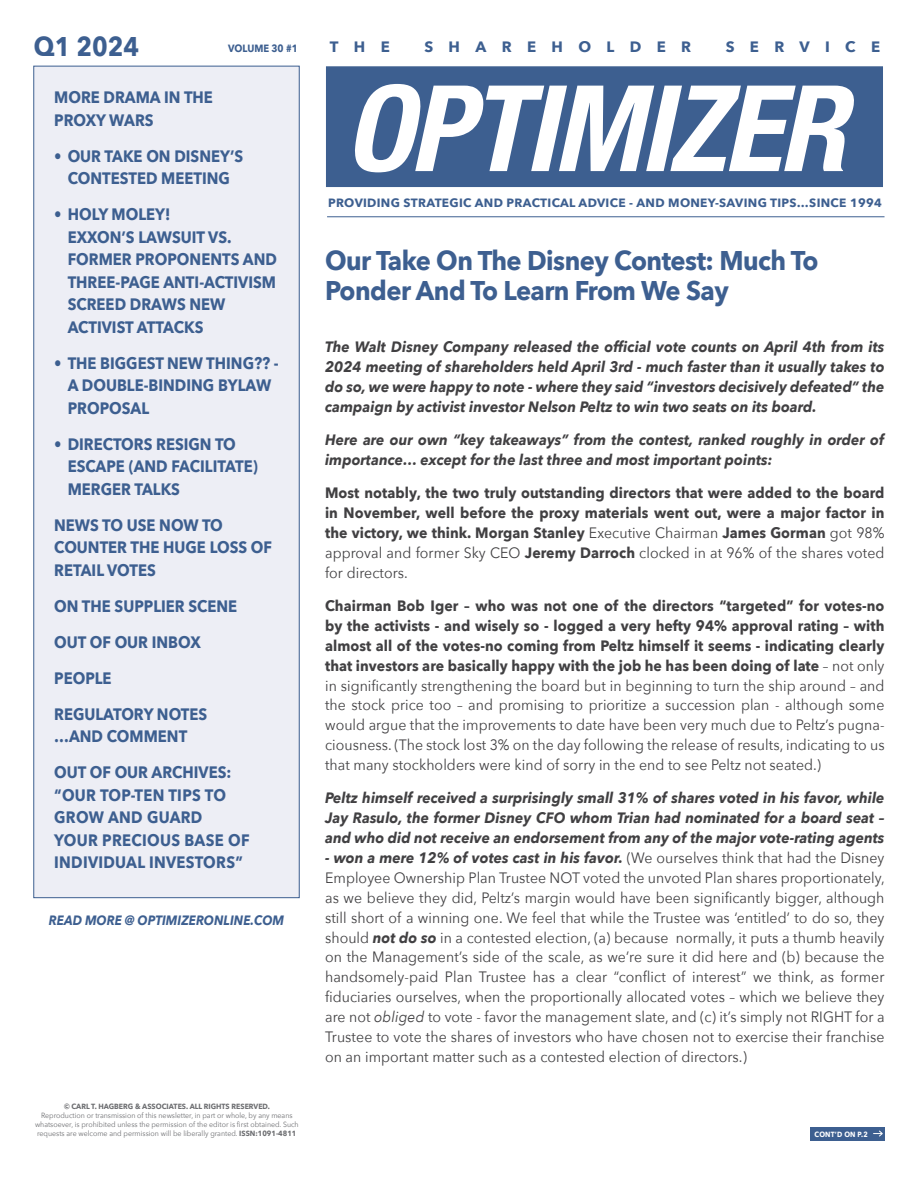
<style>
.page{position:relative;width:918px;height:1188px;background:#fff}
.page>*{position:absolute;margin:0;border:0;box-sizing:border-box;transform-origin:0 0}
.t1{font:700 27px/30px "Avenir Next";letter-spacing:-.02em;color:#3d5f90;scale:.94 1}
.t2{font:700 27px "Avenir Next";letter-spacing:-.02em;color:#3d5f90;scale:.9 1}
.t3{font:700 16.5px/22.5px "Avenir Next";color:#3d5f90;scale:.9 1}
.t4{font:700 16.5px/22.5px "Avenir Next";letter-spacing:.02em;color:#3d5f90;scale:.9 1}
.t5{font:15px/20px "Avenir Next";letter-spacing:.005em;color:#414042;text-align:justify;scale:.94 1}
.t6{font:italic 700 15px/19.8px "Avenir Next";letter-spacing:.005em;color:#414042;text-align:justify;scale:.94 1}
.t7{font:700 15px/19.8px "Avenir Next";letter-spacing:.005em;color:#414042;text-align:justify;scale:.94 1}
.t8{font:700 15px "Avenir Next";letter-spacing:1.025em;color:#3d5f90}
.t9{font:italic 700 13.5px "Avenir Next";color:#3d5f90;scale:.9 1}
.t10{font:700 12px "Avenir Next";letter-spacing:.025em;color:#3d5f90}
.t11{font:700 10.5px "Avenir Next";color:#3d5f90;scale:.9 1}
.t12{font:7.5px/9px "Avenir Next";color:#6d6e71;text-align:center;scale:.94 1}
.t13{font:700 7.5px "Avenir Next";color:#6d6e71;scale:.94 1}
.t14{font:700 7.5px "Avenir Next";letter-spacing:.025em;color:#fff;scale:.9 1}
.s1{font-weight:700}
.s2{font-weight:400}
.s3{font-weight:700;font-style:italic}
.s4{font-style:italic}
</style>
<div class="page">
<div style="left:326px;top:66px;width:557px;height:121px;background:#3d5f90;border:2px solid #3d5f90"></div>
<div style="left:34px;top:66px;width:265px;height:832px;background:#edeef5"></div>
<hr style="left:327px;top:216px;width:558px;height:1px;background:#3d5f90">
<svg style="left:355px;top:84px;width:499px;height:88px;fill:#fff"></svg>
<div style="left:810px;top:1127px;width:75px;height:13px;background:#3d5f90"></div>
<svg style="left:873px;top:1130px;width:10px;height:7px"></svg>
<h1 class="t2" style="left:34px;top:23px;width:119px">Q1 2024</h1>
<p class="t11" style="left:228px;top:39px;width:79px">VOLUME 30 #1</p>
<p class="t3" style="left:54px;top:86px;width:178px">MORE DRAMA IN THE<br>PROXY WARS</p>
<p class="t3" style="left:54px;top:144px;width:212px;text-align:center">• OUR TAKE ON DISNEY’S<br>CONTESTED MEETING</p>
<p class="t3" style="left:68px;top:203px;width:234px;text-indent:-14px">• HOLY MOLEY!<br>EXXON’S LAWSUIT VS.<br>FORMER PROPONENTS AND<br>THREE-PAGE ANTI-ACTIVISM<br>SCREED DRAWS NEW<br>ACTIVIST ATTACKS</p>
<p class="t3" style="left:68px;top:351px;width:236px;text-indent:-13px">• THE BIGGEST NEW THING?? -<br>A DOUBLE-BINDING BYLAW<br>PROPOSAL</p>
<p class="t3" style="left:68px;top:432px;width:213px;text-indent:-13px">• DIRECTORS RESIGN TO<br>ESCAPE (AND FACILITATE)<br>MERGER TALKS</p>
<p class="t3" style="left:54px;top:513px;width:244px">NEWS TO USE NOW TO<br>COUNTER THE HUGE LOSS OF<br>RETAIL VOTES</p>
<p class="t3" style="left:54px;top:588px;width:205px;line-height:36px">ON THE SUPPLIER SCENE<br>OUT OF OUR INBOX<br>PEOPLE<br>REGULATORY NOTES</p>
<p class="t3" style="left:54px;top:718px;width:198px;line-height:36px">…AND COMMENT<br>OUT OF OUR ARCHIVES:</p>
<p class="t4" style="left:54px;top:783px;width:219px">“OUR TOP-TEN TIPS TO<br>GROW AND GUARD<br>YOUR PRECIOUS BASE OF<br>INDIVIDUAL INVESTORS”</p>
<p class="t9" style="left:49px;top:908px;width:263px">READ MORE @ OPTIMIZERONLINE.COM</p>
<p class="t13" style="left:64px;top:1099px;width:220px">© CARL T. HAGBERG &amp; ASSOCIATES. ALL RIGHTS RESERVED.</p>
<p class="t12" style="left:35px;top:1110px;width:282px">Reproduction or transmission of this newsletter, in part or whole, by any means whatsoever, is prohibited unless the permission of the editor is first obtained. Such requests are welcome and permission will be liberally granted. <span class="s1">ISSN:1091-4811</span></p>
<p class="t8" style="left:330px;top:33px;width:62px">THE</p>
<p class="t8" style="left:424px;top:33px;width:268px">SHAREHOLDER</p>
<p class="t8" style="left:726px;top:33px;width:156px">SERVICE</p>
<p class="t10" style="left:328px;top:192px;width:555px">PROVIDING STRATEGIC AND PRACTICAL ADVICE - AND MONEY-SAVING TIPS…SINCE 1994</p>
<h1 class="t1" style="left:325px;top:245px;width:527px">Our Take On The Disney Contest: Much To<br>Ponder And To Learn From We Say</h1>
<p class="t6" style="left:325px;top:337px;width:597px">The Walt Disney Company released the official vote counts on April 4th from its 2024 meeting of shareholders held April 3rd - much faster than it usually takes to do so, we were happy to note - where they said “investors decisively defeated” the campaign by activist investor Nelson Peltz to win two seats on its board.</p>
<p class="t6" style="left:325px;top:430px;width:596px">Here are our own “key takeaways” from the contest, ranked roughly in order of importance… except for the last three and most important points:</p>
<p class="t7" style="left:325px;top:483px;width:597px">Most notably, the two truly outstanding directors that were added to the board in November, well before the proxy materials went out, were a major factor in the victory, we think. Morgan Stanley <span class="s2">Executive Chairman</span> James Gorman <span class="s2">got 98% approval and former Sky CEO</span> Jeremy Darroch <span class="s2">clocked in at 96% of the shares voted for directors.</span></p>
<p class="t5" style="left:325px;top:595px;width:597px"><span class="s1">Chairman Bob Iger – who was not one of the directors “targeted” for votes-no by the activists - and wisely so - logged a very hefty 94% approval rating – with almost all of the votes-no coming from Peltz himself it seems - indicating clearly that investors are basically happy with the job he has been doing of late</span> – not only in significantly strengthening the board but in beginning to turn the ship around – and the stock price too – and promising to prioritize a succession plan - although some would argue that the improvements to date have been very much due to Peltz’s pugna&shy;ciousness. (The stock lost 3% on the day following the release of results, indicating to us that many stockholders were kind of sorry in the end to see Peltz not seated.)</p>
<p class="t6" style="left:325px;top:788px;width:597px">Peltz himself received a surprisingly small 31% of shares voted in his favor, while Jay Rasulo, the former Disney CFO whom Trian had nominated for a board seat – and who did not receive an endorsement from any of the major vote-rating agents</p>
<p class="t5" style="left:325px;top:847px;width:597px"><span class="s3">- won a mere 12% of votes cast in his favor.</span> (We ourselves think that had the Disney Employee Ownership Plan Trustee NOT voted the unvoted Plan shares proportionately, as we believe they did, Peltz’s margin would have been significantly bigger, although still short of a winning one. We feel that while the Trustee was ‘entitled’ to do so, they should <span class="s3">not do so</span> in a contested election, (a) because normally, it puts a thumb heavily on the Management’s side of the scale, as we’re sure it did here and (b) because the handsomely-paid Plan Trustee has a clear “conflict of interest” we think, as former fiduciaries ourselves, when the proportionally allocated votes – which we believe they are not <span class="s4">obliged</span> to vote - favor the management slate, and (c) it’s simply not RIGHT for a Trustee to vote the shares of investors who have chosen not to exercise their franchise on an important matter such as a contested election of directors.)</p>
<p class="t14" style="left:815px;top:1128px;width:60px">CONT’D ON P.2</p>
</div>
